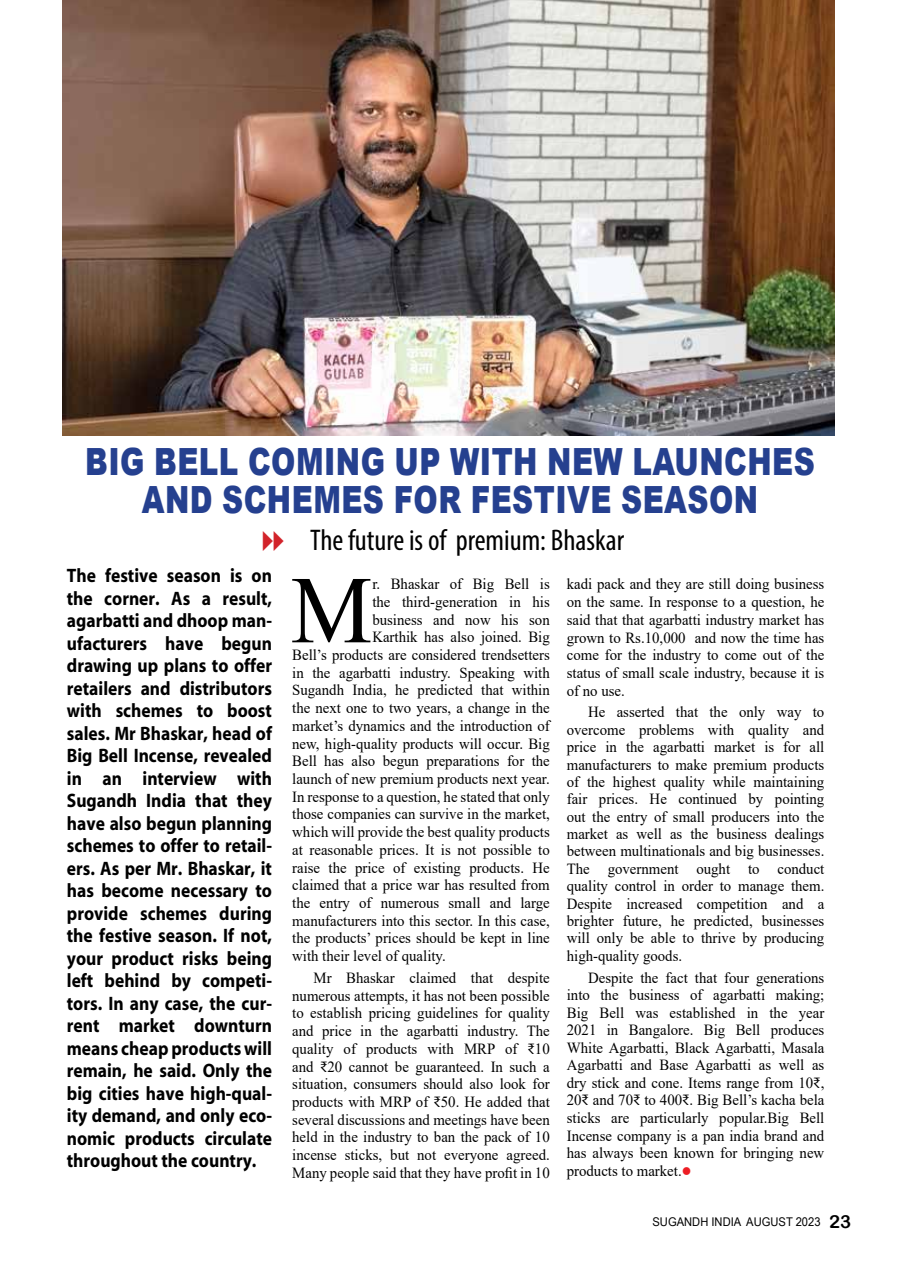
<style>
.page{position:relative;width:897px;height:1275px;background:#fff}
.page>*{position:absolute;margin:0;border:0;box-sizing:border-box;transform-origin:0 0}
.t1{font:95.7px "Times New Roman";color:#000;scale:.96 1}
.t2{font:900 37.5px/37.5px "Arial";letter-spacing:.015em;color:#25408f;text-align:center;scale:.78 1}
.t3{font:condensed 30px "Myriad Pro";color:#000}
.t4{font:700 19.5px/22.5px "Myriad";color:#000;text-align:justify;scale:.9 1}
.t5{font:15.45px/17.7px "Times New Roman";color:#000;text-align:justify;scale:.96 1}
.t6{font:12px "Arial Narrow";color:#000;scale:1.14 1}
.s1{color:#ed1d24}
.s2{font-family:"Arial Rounded MT Bold";font-size:18px}
</style>
<div class="page">
<img style="left:63px;top:0;width:771px;height:436px">
<h2 class="t2" style="left:85px;top:442px;width:937px">BIG BELL COMI NG UP WITH NEW LAUNCHES<br>AND SCHEMES FOR FESTIVE SEASON</h2>
<h3 class="t3" style="left:310px;top:522px;width:316px">The future is of premium: Bhaskar</h3>
<p class="t4" style="left:67px;top:565px;width:229px">The festive season is on the corner. As a result, agarbatti and dhoop man&shy;ufacturers have begun drawing up plans to offer retailers and distributors with schemes to boost sales. Mr Bhaskar, head of Big Bell Incense, revealed in an interview with Sugandh India that they have also begun planning schemes to offer to retail&shy;ers. As per Mr. Bhaskar, it has become necessary to provide schemes during the festive season. If not, your product risks being left behind by competi&shy;tors. In any case, the cur&shy;rent market downturn means cheap products will remain, he said. Only the big cities have high-qual&shy;ity demand, and only eco&shy;nomic products circulate throughout the country.</p>
<h1 class="t1" style="left:291px;top:543px;width:87px">M</h1>
<p class="t5" style="left:372px;top:575px;width:186px">r. Bhaskar of Big Bell is</p>
<p class="t5" style="left:372px;top:592px;width:186px">the third-generation in his</p>
<p class="t5" style="left:372px;top:610px;width:186px">business and now his son</p>
<p class="t5" style="left:372px;top:628px;width:186px">Karthik has also joined. Big</p>
<p class="t5" style="left:292px;top:645px;width:270px">Bell’s products are considered trendsetters</p>
<p class="t5" style="left:292px;top:663px;width:270px">in the agarbatti industry. Speaking with</p>
<p class="t5" style="left:292px;top:681px;width:270px">Sugandh India, he predicted that within</p>
<p class="t5" style="left:292px;top:699px;width:270px">the next one to two years, a change in the</p>
<p class="t5" style="left:292px;top:716px;width:270px">market’s dynamics and the introduction of</p>
<p class="t5" style="left:292px;top:734px;width:270px">new, high-quality products will occur. Big</p>
<p class="t5" style="left:292px;top:752px;width:270px">Bell has also begun preparations for the</p>
<p class="t5" style="left:292px;top:769px;width:270px">launch of new premium products next year.</p>
<p class="t5" style="left:292px;top:787px;width:270px">In response to a question, he stated that only</p>
<p class="t5" style="left:292px;top:805px;width:270px">those companies can survive in the market,</p>
<p class="t5" style="left:292px;top:822px;width:270px">which will provide the best quality products</p>
<p class="t5" style="left:292px;top:840px;width:270px">at reasonable prices. It is not possible to</p>
<p class="t5" style="left:292px;top:858px;width:270px">raise the price of existing products. He</p>
<p class="t5" style="left:292px;top:876px;width:270px">claimed that a price war has resulted from</p>
<p class="t5" style="left:292px;top:893px;width:270px">the entry of numerous small and large</p>
<p class="t5" style="left:292px;top:911px;width:270px">manufacturers into this sector. In this case,</p>
<p class="t5" style="left:292px;top:929px;width:270px">the products’ prices should be kept in line</p>
<p class="t5" style="left:292px;top:946px;width:161px">with their level of quality.</p>
<p class="t5" style="left:292px;top:968px;width:270px;text-indent:21px">Mr Bhaskar claimed that despite numerous attempts, it has not been possible to establish pricing guidelines for quality and price in the agarbatti industry. The quality of products with MRP of ₹10 and ₹20 cannot be guaranteed. In such a situation, consumers should also look for products with MRP of ₹50. He added that several discussions and meetings have been held in the industry to ban the pack of 10 incense sticks, but not everyone agreed.<br>Many people said that they have profit in 10</p>
<p class="t5" style="left:567px;top:575px;width:270px">kadi pack and they are still doing business on the same. In response to a question, he said that that agarbatti industry market has grown to Rs.10,000 and now the time has come for the industry to come out of the status of small scale industry, because it is of no use.</p>
<p class="t5" style="left:567px;top:703px;width:270px;text-indent:21px">He asserted that the only way to overcome problems with quality and price in the agarbatti market is for all manufacturers to make premium products of the highest quality while maintaining fair prices. He continued by pointing out the entry of small producers into the market as well as the business dealings between multinationals and big businesses.<br>The government ought to conduct quality control in order to manage them.<br>Despite increased competition and a brighter future, he predicted, businesses will only be able to thrive by producing high-quality goods.</p>
<p class="t5" style="left:567px;top:968px;width:270px;text-indent:21px">Despite the fact that four generations into the business of agarbatti making; Big Bell was established in the year 2021 in Bangalore. Big Bell produces White Agarbatti, Black Agarbatti, Masala Agarbatti and Base Agarbatti as well as dry stick and cone. Items range from 10₹, 20₹ and 70₹ to 400₹. Big Bell’s kacha bela sticks are particularly popular.Big Bell Incense company is a pan india brand and has always been known for bringing new products to market.<span class="s1">●</span></p>
<p class="t6" style="left:653px;top:1213px;width:176px">SUGANDH INDIA AUGUST 2023 <span class="s2">23</span></p>
</div>
